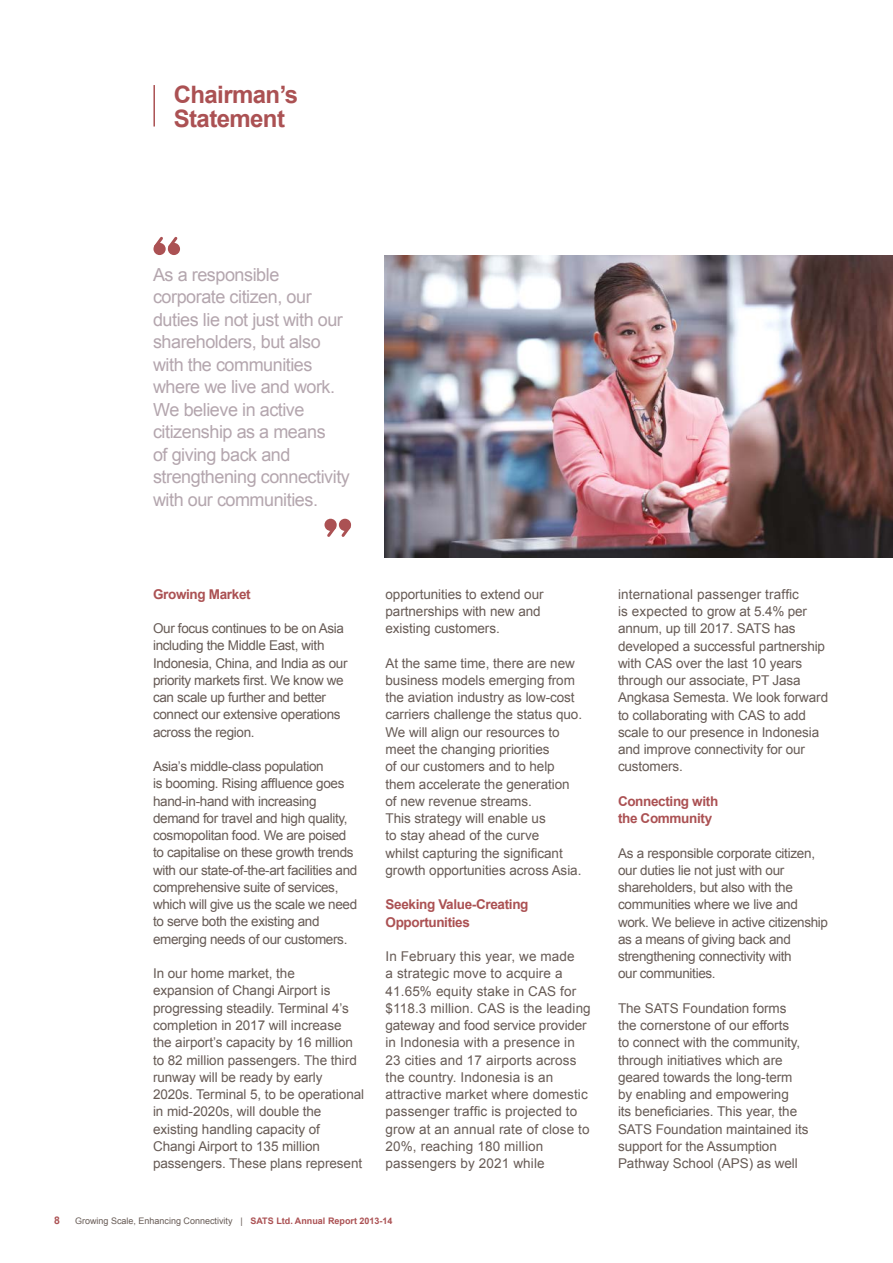
<style>
.page{position:relative;width:893px;height:1263px;background:#fff}
.page>*{position:absolute;margin:0;border:0;box-sizing:border-box;transform-origin:0 0}
.t1{font:700 24px/24px "Arial";color:#ab5153}
.t2{font:18px/22.5px "Arial";letter-spacing:-.025em;color:#b4a6ae}
.t3{font:13.5px/17.2px "Arial";letter-spacing:-.005em;color:#675b55}
.t4{font:13.5px/17.2px "Arial";letter-spacing:-.025em;color:#675b55}
.t5{font:700 13.5px/17.2px "Arial";letter-spacing:-.025em;color:#ab5153}
.t6{font:700 10.5px "Arial";color:#ab5153}
.t7{font:9px "Arial";color:#675b55}
.s1{font-weight:700;color:#ab5153}
</style>
<div class="page">
<hr style="left:153px;top:85px;width:2px;height:42px;background:#ab5153">
<hr style="left:892px;top:799px;width:1px;height:370px;background:#f0f0f0">
<svg style="left:153px;top:243px;width:13px;height:12px"></svg>
<div style="left:168px;top:243px;width:12px;height:12px;background:#ab5153;border-radius:50%"></div>
<svg style="left:153px;top:236px;width:27px;height:15px"></svg>
<div style="left:339px;top:519px;width:12px;height:12px;background:#ab5153;border-radius:50%"></div>
<div style="left:324px;top:519px;width:13px;height:12px;background:#ab5153;border-radius:50%"></div>
<svg style="left:324px;top:523px;width:28px;height:14px"></svg>
<img style="left:384px;top:255px;width:509px;height:302px">
<p class="t1" style="left:174px;top:83px;width:126px">Chairman’s<br>Statement</p>
<p class="t2" style="left:153px;top:264px;width:198px">As a responsible corporate citizen, our duties lie not just with our shareholders, but also with the communities where we live and work.<br>We believe in active citizenship as a means<br>of giving back and strengthening connectivity with our communities.</p>
<p class="t5" style="left:153px;top:586px;width:99px">Growing Market</p>
<p class="t4" style="left:153px;top:620px;width:196px">Our focus continues to be on Asia including the Middle East, with<br>Indonesia, China, and India as our priority markets first. We know we can scale up further and better connect our extensive operations across the region.</p>
<p class="t4" style="left:153px;top:758px;width:206px">Asia’s middle-class population<br>is booming. Rising affluence goes hand-in-hand with increasing demand for travel and high quality, cosmopolitan food. We are poised to capitalise on these growth trends with our state-of-the-art facilities and comprehensive suite of services, which will give us the scale we need to serve both the existing and emerging needs of our customers.</p>
<p class="t3" style="left:153px;top:965px;width:213px">In our home market, the<br>expansion of Changi Airport is progressing steadily. Terminal 4’s completion in 2017 will increase<br>the airport’s capacity by 16 million to 82 million passengers. The third runway will be ready by early<br>2020s. Terminal 5, to be operational in mid-2020s, will double the existing handling capacity of<br>Changi Airport to 135 million passengers. These plans represent</p>
<p class="t3" style="left:385px;top:585px;width:160px">opportunities to extend our partnerships with new and existing customers.</p>
<p class="t3" style="left:385px;top:654px;width:198px">At the same time, there are new business models emerging from the aviation industry as low-cost carriers challenge the status quo.<br>We will align our resources to meet the changing priorities<br>of our customers and to help them accelerate the generation of new revenue streams.<br>This strategy will enable us<br>to stay ahead of the curve<br>whilst capturing the significant growth opportunities across Asia.</p>
<p class="t5" style="left:385px;top:896px;width:144px">Seeking Value-Creating<br>Opportunities</p>
<p class="t3" style="left:385px;top:948px;width:207px">In February this year, we made<br>a strategic move to acquire a<br>41.65% equity stake in CAS for $118.3 million. CAS is the leading gateway and food service provider in Indonesia with a presence in<br>23 cities and 17 airports across the country. Indonesia is an attractive market where domestic passenger traffic is projected to grow at an annual rate of close to<br>20%, reaching 180 million passengers by 2021 while</p>
<p class="t6" style="left:54px;top:1213px;width:7px">8</p>
<p class="t7" style="left:75px;top:1214px;width:319px">Growing Scale, Enhancing Connectivity | <span class="s1">SATS Ltd. Annual Report 2013-14</span></p>
<p class="t3" style="left:618px;top:585px;width:212px">international passenger traffic<br>is expected to grow at 5.4% per annum, up till 2017. SATS has developed a successful partnership with CAS over the last 10 years through our associate, PT Jasa<br>Angkasa Semesta. We look forward to collaborating with CAS to add scale to our presence in Indonesia and improve connectivity for our customers.</p>
<p class="t5" style="left:618px;top:793px;width:102px">Connecting with the Community</p>
<p class="t3" style="left:618px;top:844px;width:212px">As a responsible corporate citizen, our duties lie not just with our shareholders, but also with the communities where we live and work. We believe in active citizenship as a means of giving back and strengthening connectivity with<br>our communities.</p>
<p class="t3" style="left:618px;top:1000px;width:192px">The SATS Foundation forms<br>the cornerstone of our efforts<br>to connect with the community, through initiatives which are geared towards the long-term by enabling and empowering<br>its beneficiaries. This year, the<br>SATS Foundation maintained its support for the Assumption<br>Pathway School (APS) as well</p>
</div>
